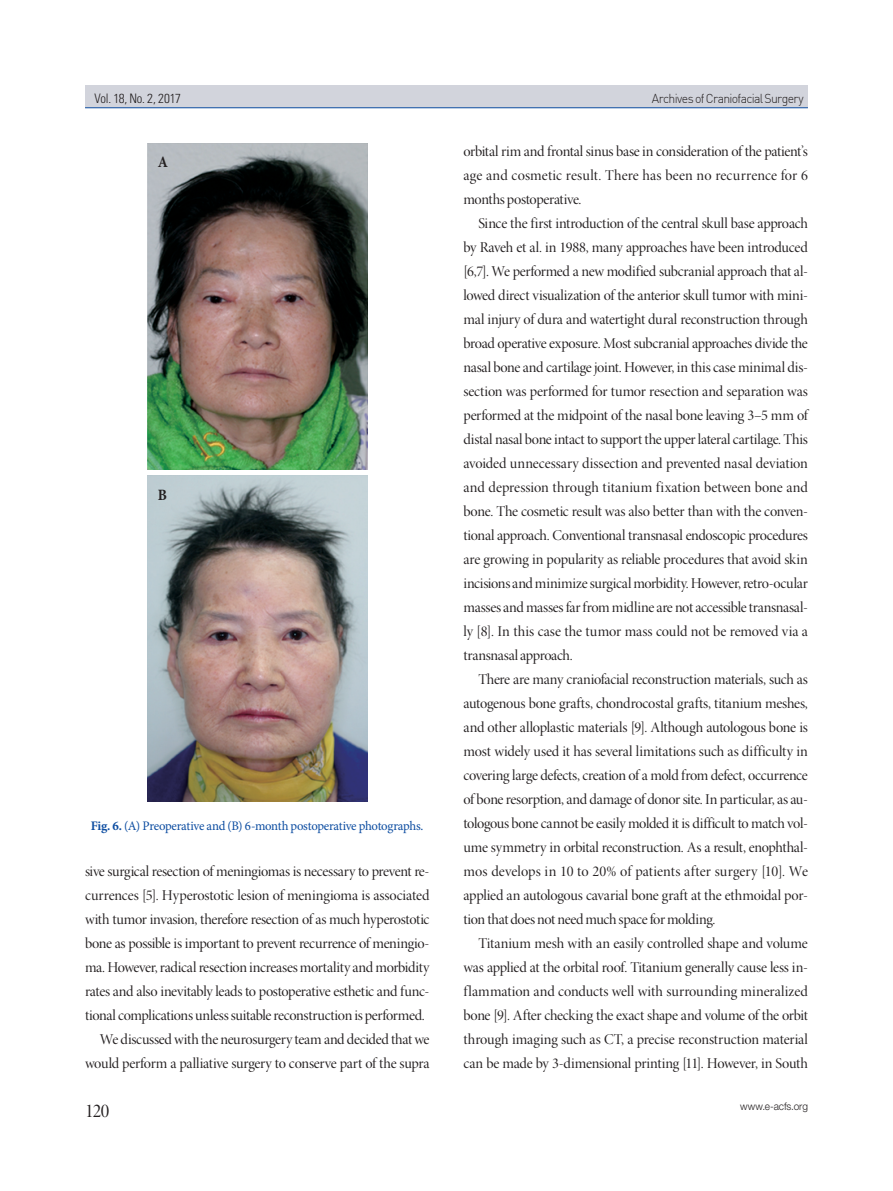
<style>
.page{position:relative;width:893px;height:1191px;background:#fff}
.page>*{position:absolute;margin:0;border:0;box-sizing:border-box;transform-origin:0 0}
.t1{font:19.5px "Minion Pro Disp";color:#231f20;scale:.96 1}
.t2{font:700 15.75px "Minion Pro";color:#231f20;scale:.92 1}
.t3{font:15px "Minion Pro Disp";letter-spacing:-.015em;color:#231f20}
.t4{font:15px "Minion Pro Disp";letter-spacing:.005em;color:#231f20}
.t5{font:13.05px "Minion Pro";letter-spacing:-.025em;color:#0d4da1}
.t6{font:300 condensed 13.05px "Univers";letter-spacing:-.015em;color:#231f20;scale:.96 1}
.t7{font:300 12.75px "DIN";letter-spacing:-.055em;color:#231f20;scale:.96 1}
.t8{font:300 10.5px "Helvetica Neue LT Std";letter-spacing:-.005em;color:#231f20;scale:.96 1}
.s1{font-weight:700}
</style>
<div class="page">
<div style="left:85px;top:85px;width:723px;height:22px;background:#d2d4dc"></div>
<hr style="left:85px;top:107px;width:723px;height:1px;background:#0d4da1">
<img style="left:148px;top:144px;width:219px;height:325px">
<img style="left:148px;top:476px;width:219px;height:325px">
<p class="t6" style="left:95px;top:91px;width:91px">Vol. 18, No. 2, 2017</p>
<p class="t7" style="left:652px;top:90px;width:160px">Archives of Craniofacial Surgery</p>
<p class="t2" style="left:158px;top:151px;width:13px">A</p>
<p class="t2" style="left:158px;top:483px;width:12px">B</p>
<p class="t5" style="left:91px;top:816px;width:334px"><span class="s1">Fig. 6.</span> (A) Preoperative and (B) 6-month postoperative photographs.</p>
<p class="t3" style="left:85px;top:862px;width:346px">sive surgical resection of meningiomas is necessary to prevent re-</p>
<p class="t3" style="left:85px;top:886px;width:346px">currences [5]. Hyperostotic lesion of meningioma is associated</p>
<p class="t3" style="left:85px;top:910px;width:346px">with tumor invasion, therefore resection of as much hyperostotic</p>
<p class="t3" style="left:85px;top:934px;width:346px">bone as possible is important to prevent recurrence of meningio-</p>
<p class="t3" style="left:85px;top:958px;width:346px">ma. However, radical resection increases mortality and morbidity</p>
<p class="t3" style="left:85px;top:982px;width:346px">rates and also inevitably leads to postoperative esthetic and func-</p>
<p class="t3" style="left:85px;top:1006px;width:341px">tional complications unless suitable reconstruction is performed.</p>
<p class="t3" style="left:100px;top:1030px;width:331px">We discussed with the neurosurgery team and decided that we</p>
<p class="t3" style="left:85px;top:1054px;width:346px">would perform a palliative surgery to conserve part of the supra</p>
<p class="t1" style="left:85px;top:1099px;width:27px">120</p>
<p class="t3" style="left:463px;top:142px;width:346px">orbital rim and frontal sinus base in consideration of the patient’s</p>
<p class="t4" style="left:463px;top:166px;width:346px">age and cosmetic result. There has been no recurrence for 6</p>
<p class="t3" style="left:463px;top:190px;width:120px">months postoperative.</p>
<p class="t3" style="left:478px;top:214px;width:331px">Since the first introduction of the central skull base approach</p>
<p class="t3" style="left:463px;top:238px;width:346px">by Raveh et al. in 1988, many approaches have been introduced</p>
<p class="t3" style="left:463px;top:262px;width:346px">[6,7]. We performed a new modified subcranial approach that al-</p>
<p class="t3" style="left:463px;top:286px;width:346px">lowed direct visualization of the anterior skull tumor with mini-</p>
<p class="t3" style="left:463px;top:310px;width:346px">mal injury of dura and watertight dural reconstruction through</p>
<p class="t3" style="left:463px;top:334px;width:346px">broad operative exposure. Most subcranial approaches divide the</p>
<p class="t3" style="left:463px;top:358px;width:346px">nasal bone and cartilage joint. However, in this case minimal dis-</p>
<p class="t3" style="left:463px;top:382px;width:346px">section was performed for tumor resection and separation was</p>
<p class="t3" style="left:463px;top:406px;width:346px">performed at the midpoint of the nasal bone leaving 3–5 mm of</p>
<p class="t3" style="left:463px;top:430px;width:346px">distal nasal bone intact to support the upper lateral cartilage. This</p>
<p class="t3" style="left:463px;top:454px;width:346px">avoided unnecessary dissection and prevented nasal deviation</p>
<p class="t4" style="left:463px;top:478px;width:346px">and depression through titanium fixation between bone and</p>
<p class="t3" style="left:463px;top:502px;width:346px">bone. The cosmetic result was also better than with the conven-</p>
<p class="t3" style="left:463px;top:526px;width:346px">tional approach. Conventional transnasal endoscopic procedures</p>
<p class="t3" style="left:463px;top:550px;width:346px">are growing in popularity as reliable procedures that avoid skin</p>
<p class="t3" style="left:463px;top:574px;width:346px">incisions and minimize surgical morbidity. However, retro-ocular</p>
<p class="t3" style="left:463px;top:598px;width:346px">masses and masses far from midline are not accessible transnasal-</p>
<p class="t3" style="left:463px;top:622px;width:346px">ly [8]. In this case the tumor mass could not be removed via a</p>
<p class="t3" style="left:463px;top:646px;width:111px">transnasal approach.</p>
<p class="t3" style="left:478px;top:670px;width:331px">There are many craniofacial reconstruction materials, such as</p>
<p class="t3" style="left:463px;top:694px;width:346px">autogenous bone grafts, chondrocostal grafts, titanium meshes,</p>
<p class="t3" style="left:463px;top:718px;width:346px">and other alloplastic materials [9]. Although autologous bone is</p>
<p class="t3" style="left:463px;top:742px;width:346px">most widely used it has several limitations such as difficulty in</p>
<p class="t3" style="left:463px;top:766px;width:346px">covering large defects, creation of a mold from defect, occurrence</p>
<p class="t3" style="left:463px;top:790px;width:346px">of bone resorption, and damage of donor site. In particular, as au-</p>
<p class="t3" style="left:463px;top:814px;width:346px">tologous bone cannot be easily molded it is difficult to match vol-</p>
<p class="t3" style="left:463px;top:838px;width:346px">ume symmetry in orbital reconstruction. As a result, enophthal-</p>
<p class="t4" style="left:463px;top:862px;width:346px">mos develops in 10 to 20% of patients after surgery [10]. We</p>
<p class="t3" style="left:463px;top:886px;width:346px">applied an autologous cavarial bone graft at the ethmoidal por-</p>
<p class="t3" style="left:463px;top:910px;width:253px">tion that does not need much space for molding.</p>
<p class="t3" style="left:478px;top:934px;width:331px">Titanium mesh with an easily controlled shape and volume</p>
<p class="t3" style="left:463px;top:958px;width:346px">was applied at the orbital roof. Titanium generally cause less in-</p>
<p class="t3" style="left:463px;top:982px;width:346px">flammation and conducts well with surrounding mineralized</p>
<p class="t3" style="left:463px;top:1006px;width:346px">bone [9]. After checking the exact shape and volume of the orbit</p>
<p class="t3" style="left:463px;top:1030px;width:346px">through imaging such as CT, a precise reconstruction material</p>
<p class="t3" style="left:463px;top:1054px;width:346px">can be made by 3-dimensional printing [11]. However, in South</p>
<p class="t8" style="left:740px;top:1100px;width:72px">www.e-acfs.org</p>
</div>
